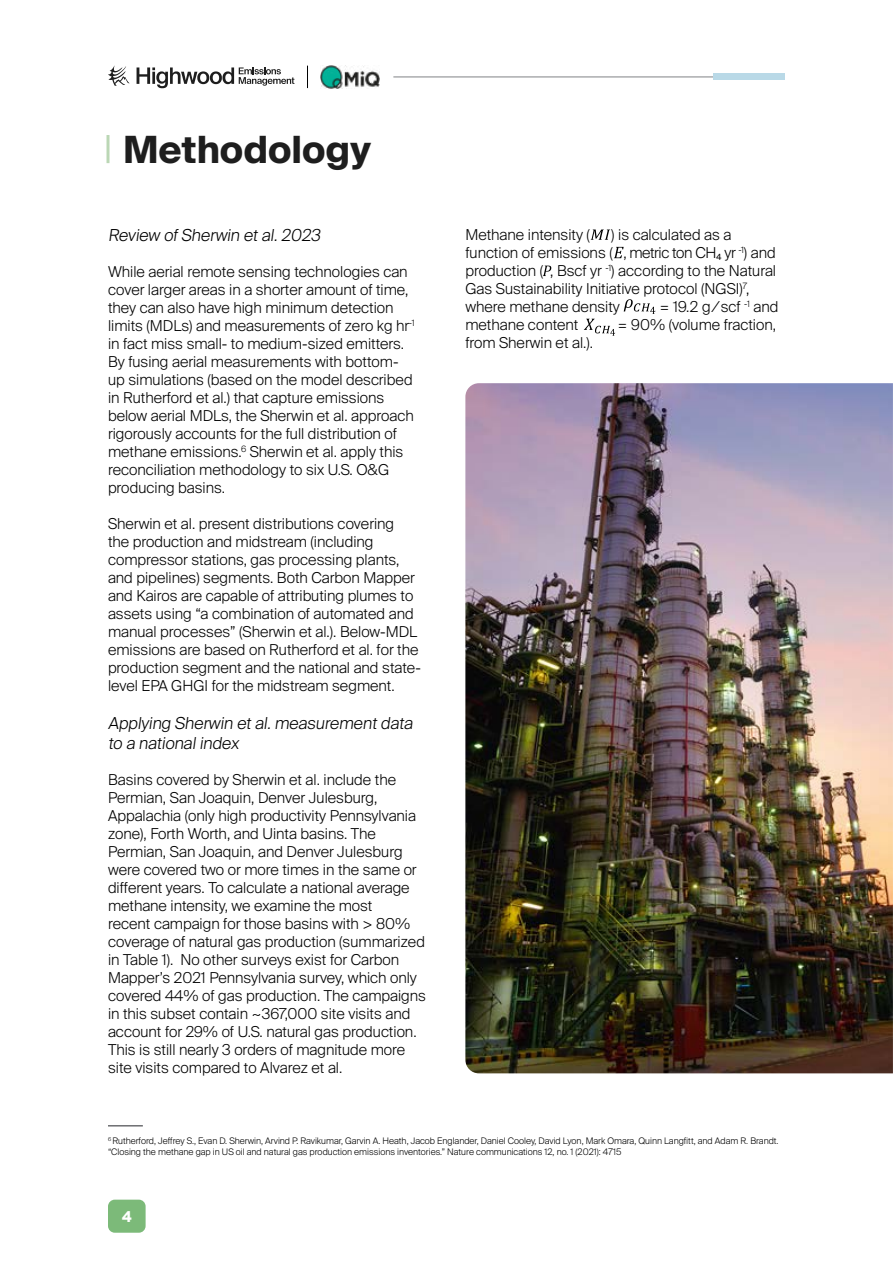
<style>
.page{position:relative;width:893px;height:1263px;background:#fff}
.page>*{position:absolute;margin:0;border:0;box-sizing:border-box;transform-origin:0 0}
.t1{font:700 37.5px "Suisse Intl";color:#1e1e1e}
.t2{font:300 16.5px/19.8px "Suisse Intl";color:#000}
.t3{font:300 15px/18px "Suisse Intl";color:#000}
.t4{font:700 15px "Suisse Intl";color:#fff}
.t5{font:300 9px/10.8px "Suisse Intl";color:#000}
.s1{color:#fff}
</style>
<div class="page">
<div style="left:108px;top:1199px;width:38px;height:34px;background:#7cba79;border-radius:7px"></div>
<svg style="left:108px;top:66px;width:22px;height:20px"></svg>
<svg style="left:137px;top:67px;width:157px;height:21px"></svg>
<hr style="left:393px;top:77px;width:392px;height:1px;background:#808285">
<div style="left:714px;top:74px;width:71px;height:6px;background:#b9d9e7"></div>
<img style="left:321px;top:66px;width:59px;height:22px">
<svg style="left:307px;top:66px;width:1px;height:22px"></svg>
<img style="left:465px;top:383px;width:428px;height:690px">
<hr style="left:108px;top:1125px;width:35px;height:1px;background:#6d6e71">
<svg style="left:106px;top:135px;width:4px;height:28px"></svg>
<svg style="left:614px;top:247px;width:10px;height:11px"></svg>
<svg style="left:624px;top:299px;width:31px;height:15px"></svg>
<svg style="left:591px;top:230px;width:19px;height:10px"></svg>
<svg style="left:584px;top:319px;width:31px;height:17px"></svg>
<svg style="left:543px;top:266px;width:8px;height:10px"></svg>
<h1 class="t1" style="left:123px;top:128px;width:250px">Methodology</h1>
<p class="t2" style="left:108px;top:226px;width:217px">Review of Sherwin et al. 2023</p>
<p class="t3" style="left:108px;top:263px;width:308px">While aerial remote sensing technologies can cover larger areas in a shorter amount of time, they can also have high minimum detection limits (MDLs) and measurements of zero kg hr<sup>-1 </sup>in fact miss small- to medium-sized emitters.<br>By fusing aerial measurements with bottom&shy;up simulations (based on the model described in Rutherford et al.) that capture emissions below aerial MDLs, the Sherwin et al. approach rigorously accounts for the full distribution of methane emissions.<sup>6</sup> Sherwin et al. apply this reconciliation methodology to six U.S. O&amp;G producing basins.</p>
<p class="t3" style="left:108px;top:515px;width:315px">Sherwin et al. present distributions covering<br>the production and midstream (including compressor stations, gas processing plants, and pipelines) segments. Both Carbon Mapper and Kairos are capable of attributing plumes to assets using “a combination of automated and manual processes” (Sherwin et al.). Below-MDL emissions are based on Rutherford et al. for the production segment and the national and state&shy;level EPA GHGI for the midstream segment.</p>
<p class="t2" style="left:108px;top:714px;width:309px">Applying Sherwin et al. measurement data to a national index</p>
<p class="t3" style="left:108px;top:771px;width:319px">Basins covered by Sherwin et al. include the Permian, San Joaquin, Denver Julesburg, Appalachia (only high productivity Pennsylvania zone), Forth Worth, and Uinta basins. The Permian, San Joaquin, and Denver Julesburg were covered two or more times in the same or different years. To calculate a national average methane intensity, we examine the most<br>recent campaign for those basins with &gt; 80% coverage of natural gas production (summarized in Table 1). No other surveys exist for Carbon Mapper’s 2021 Pennsylvania survey, which only covered 44% of gas production. The campaigns in this subset contain ~367,000 site visits and account for 29% of U.S. natural gas production.<br>This is still nearly 3 orders of magnitude more site visits compared to Alvarez et al.</p>
<p class="t3" style="left:465px;top:226px;width:315px;text-indent:146px">) is calculated as a function of emissions ( , metric ton CH₄ yr <sup>-1</sup>) and production ( , Bscf yr <sup>-1</sup>) according to the Natural Gas Sustainability Initiative protocol (NGSI)<sup>7</sup>, where methane density <span class="s1">PCH</span><sub>4</sub>= 19.2 g ⁄ scf <sup>-1</sup> and methane content</p>
<p class="t3" style="left:465px;top:226px;width:126px">Methane intensity (</p>
<p class="t3" style="left:618px;top:316px;width:160px">= 90% (volume fraction,</p>
<p class="t3" style="left:465px;top:334px;width:129px">from Sherwin et al.).</p>
<p class="t5" style="left:108px;top:1135px;width:672px"><sup>6</sup> Rutherford, Jeffrey S., Evan D. Sherwin, Arvind P. Ravikumar, Garvin A. Heath, Jacob Englander, Daniel Cooley, David Lyon, Mark Omara, Quinn Langfitt, and Adam R. Brandt. “Closing the methane gap in US oil and natural gas production emissions inventories.” Nature communications 12, no. 1 (2021): 4715</p>
<p class="t4" style="left:122px;top:1208px;width:11px">4</p>
</div>
